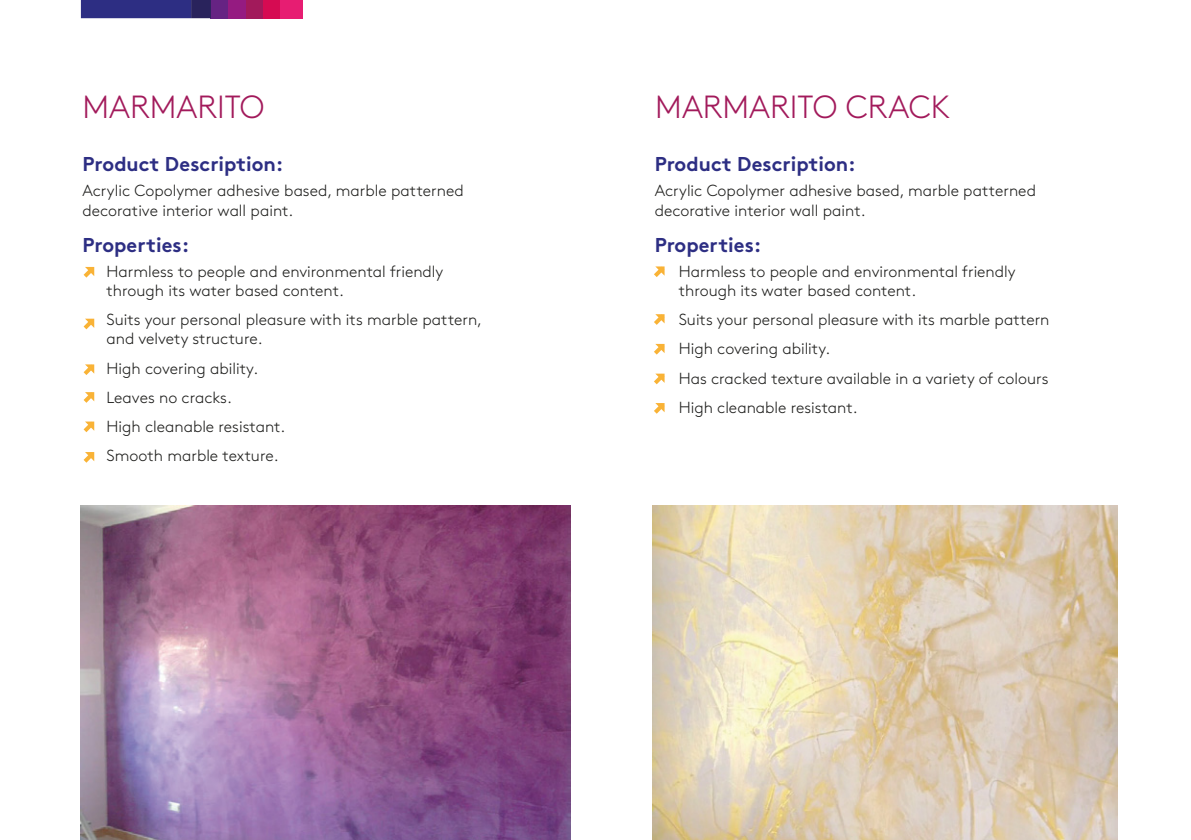
<style>
.page{position:relative;width:1191px;height:840px;background:#fff}
.page>*{position:absolute;margin:0;border:0;box-sizing:border-box;transform-origin:0 0}
.t1{font:300 32px "Brown";color:#a21a5b}
.t2{font:700 20px "Brown";color:#2d2e83}
.t3{font:300 16px/29.2px "Brown";color:#1d1d1b}
</style>
<div class="page">
<svg style="left:654px;top:266px;width:11px;height:11px"></svg>
<svg style="left:654px;top:314px;width:11px;height:11px"></svg>
<svg style="left:654px;top:343px;width:11px;height:12px"></svg>
<svg style="left:654px;top:373px;width:11px;height:12px"></svg>
<svg style="left:654px;top:403px;width:11px;height:11px"></svg>
<svg style="left:83px;top:266px;width:12px;height:12px"></svg>
<svg style="left:83px;top:318px;width:12px;height:12px"></svg>
<svg style="left:83px;top:364px;width:12px;height:11px"></svg>
<svg style="left:83px;top:392px;width:12px;height:11px"></svg>
<svg style="left:83px;top:421px;width:12px;height:12px"></svg>
<svg style="left:83px;top:452px;width:12px;height:11px"></svg>
<div style="left:279px;top:0;width:23px;height:18px;background:#e71d72"></div>
<div style="left:262px;top:0;width:17px;height:18px;background:#d60b52"></div>
<div style="left:245px;top:0;width:17px;height:18px;background:#a21a5b"></div>
<div style="left:228px;top:0;width:17px;height:18px;background:#951b81"></div>
<div style="left:211px;top:0;width:17px;height:18px;background:#662383"></div>
<svg style="left:81px;top:0;width:130px;height:18px;background:#2c2c7d"></svg>
<img style="left:652px;top:505px;width:466px;height:334px">
<img style="left:81px;top:505px;width:490px;height:334px">
<h1 class="t1" style="left:82px;top:83px;width:183px">MARMARITO</h1>
<h1 class="t1" style="left:655px;top:83px;width:296px">MARMARITO CRACK</h1>
<p class="t2" style="left:82px;top:148px;width:202px">Product Description:</p>
<p class="t3" style="left:82px;top:180px;width:383px;line-height:19.2px">Acrylic Copolymer adhesive based, marble patterned decorative interior wall paint.</p>
<p class="t2" style="left:82px;top:228px;width:108px">Properties:</p>
<p class="t3" style="left:106px;top:260px;width:338px;line-height:19.2px">Harmless to people and environmental friendly through its water based content.</p>
<p class="t3" style="left:106px;top:309px;width:377px;line-height:19.2px">Suits your personal pleasure with its marble pattern, and velvety structure.</p>
<p class="t3" style="left:106px;top:352px;width:180px">High covering ability.<br>Leaves no cracks.<br>High cleanable resistant.<br>Smooth marble texture.</p>
<p class="t2" style="left:654px;top:148px;width:202px">Product Description:</p>
<p class="t3" style="left:654px;top:180px;width:383px;line-height:19.2px">Acrylic Copolymer adhesive based, marble patterned decorative interior wall paint.</p>
<p class="t2" style="left:654px;top:228px;width:108px">Properties:</p>
<p class="t3" style="left:678px;top:260px;width:338px;line-height:19.2px">Harmless to people and environmental friendly through its water based content.</p>
<p class="t3" style="left:678px;top:304px;width:372px">Suits your personal pleasure with its marble pattern High covering ability.<br>Has cracked texture available in a variety of colours High cleanable resistant.</p>
</div>
